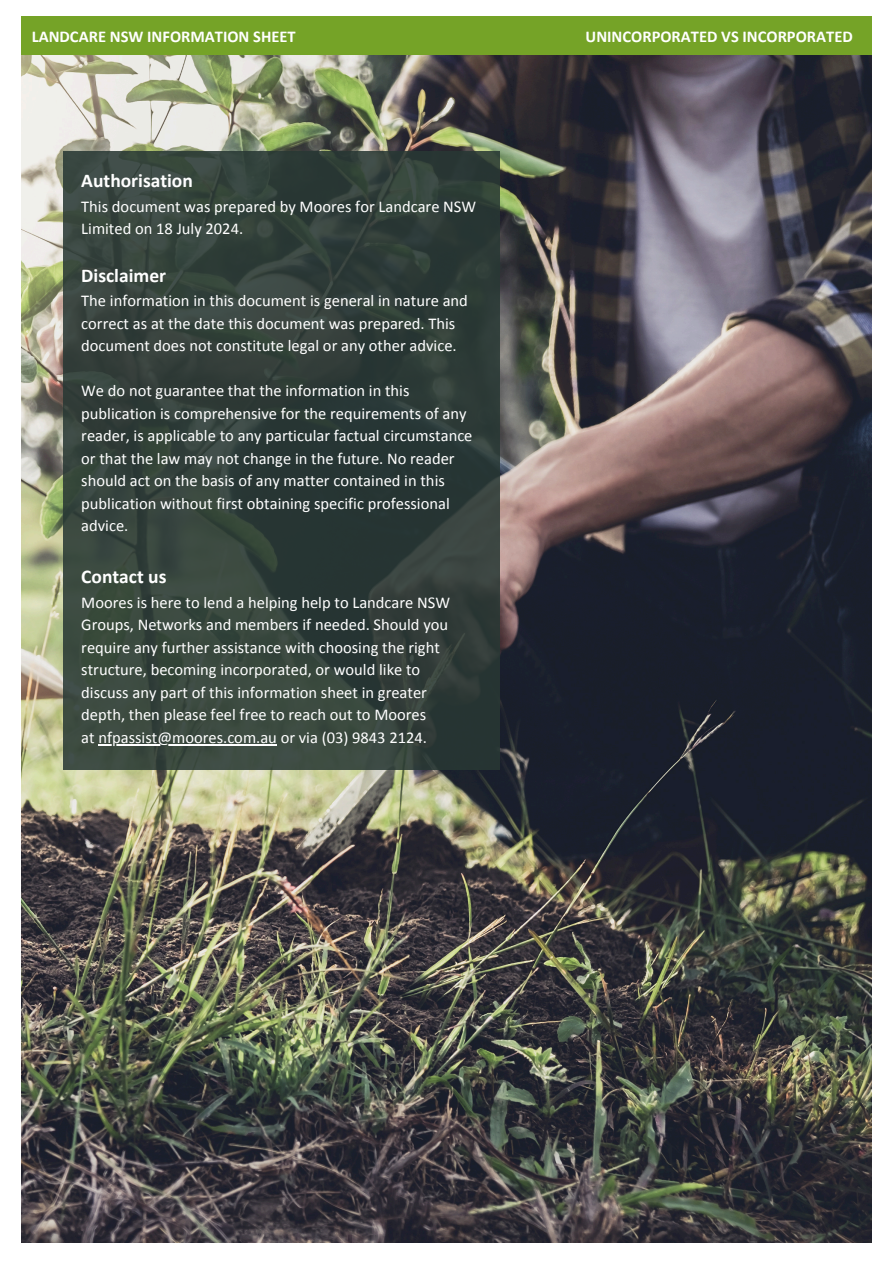
<style>
.page{position:relative;width:894px;height:1264px;background:#fff}
.page>*{position:absolute;margin:0;border:0;box-sizing:border-box;transform-origin:0 0}
.t1{font:700 19.5px "Calibri";color:#fff}
.t2{font:16.5px/22.5px "Calibri";color:#fff}
.t3{font:700 16.5px "Calibri";color:#fff}
</style>
<div class="page">
<img style="left:22px;top:55px;width:849px;height:1187px">
<svg style="left:63px;top:151px;width:436px;height:618px;background:#32403b"></svg>
<hr style="left:98px;top:744px;width:179px;height:1px;background:#fff">
<div style="left:22px;top:16px;width:849px;height:39px;background:#75a327"></div>
<p class="t3" style="left:32px;top:29px;width:265px">LANDCARE NSW INFORMATION SHEET</p>
<p class="t3" style="left:585px;top:29px;width:269px">UNINCORPORATED VS INCORPORATED</p>
<h1 class="t1" style="left:81px;top:172px;width:113px">Authorisation</h1>
<h1 class="t2" style="left:81px;top:196px;width:396px">This document was prepared by Moores for Landcare NSW<br>Limited on 18 July 2024.</h1>
<p class="t1" style="left:81px;top:267px;width:86px">Disclaimer</p>
<p class="t2" style="left:81px;top:291px;width:388px">The information in this document is general in nature and correct as at the date this document was prepared. This document does not constitute legal or any other advice.</p>
<p class="t2" style="left:81px;top:381px;width:392px">We do not guarantee that the information in this publication is comprehensive for the requirements of any reader, is applicable to any particular factual circumstance or that the law may not change in the future. No reader should act on the basis of any matter contained in this publication without first obtaining specific professional advice.</p>
<p class="t1" style="left:81px;top:568px;width:87px">Contact us</p>
<p class="t2" style="left:81px;top:592px;width:370px">Moores is here to lend a helping help to Landcare NSW Groups, Networks and members if needed. Should you require any further assistance with choosing the right structure, becoming incorporated, or would like to</p>
<p class="t2" style="left:81px;top:682px;width:347px">discuss any part of this information sheet in greater</p>
<p class="t2" style="left:81px;top:705px;width:346px">depth, then please feel free to reach out to Moores</p>
<p class="t2" style="left:81px;top:727px;width:347px">at nfpassist@moores.com.au or via (03) 9843 2124.</p>
</div>
